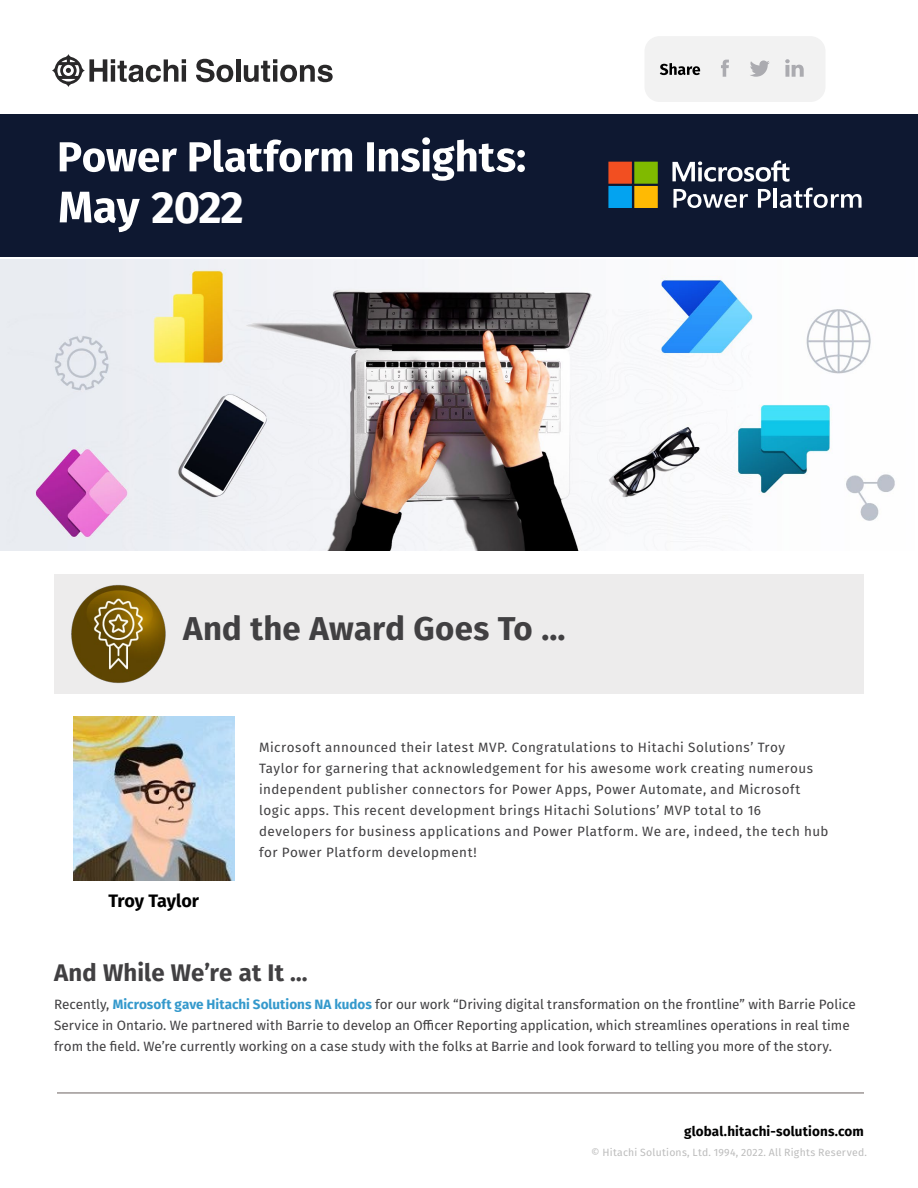
<style>
.page{position:relative;width:918px;height:1188px;background:#fff}
.page>*{position:absolute;margin:0;border:0;box-sizing:border-box;transform-origin:0 0}
.t1{font:700 45px "Fira Sans";color:#fff}
.t2{font:700 33px "Fira Sans";letter-spacing:.01em;color:#414042}
.t3{font:700 24px "Fira Sans";letter-spacing:.005em;color:#414042}
.t4{font:700 18px "Fira Sans";letter-spacing:-.01em;color:#000}
.t5{font:13.5px/21px "Fira Sans";letter-spacing:.03em;color:#414042}
.t6{font:13.5px/21px "Fira Sans";color:#414042}
.t7{font:700 13.5px "Fira Sans";letter-spacing:.01em;color:#000101}
.t8{font:10.5px "Fira Sans";letter-spacing:.02em;color:#bdbdbd}
.s1{font-weight:700;color:#3599cc}
</style>
<div class="page">
<div style="left:54px;top:574px;width:810px;height:119px;background:#edecec"></div>
<svg style="left:52px;top:54px;width:134px;height:33px"></svg>
<hr style="left:182px;top:65px;width:4px;height:17px;background:#292829">
<svg style="left:196px;top:59px;width:37px;height:23px"></svg>
<hr style="left:236px;top:59px;width:4px;height:23px;background:#292829">
<svg style="left:244px;top:59px;width:89px;height:23px"></svg>
<div style="left:0;top:114px;width:918px;height:143px;background:#0e1831"></div>
<svg style="left:60px;top:137px;width:465px;height:44px"></svg>
<svg style="left:672px;top:160px;width:118px;height:22px"></svg>
<svg style="left:608px;top:162px;width:50px;height:46px;background:#8d8b43"></svg>
<svg style="left:674px;top:189px;width:74px;height:19px"></svg>
<svg style="left:758px;top:189px;width:13px;height:19px"></svg>
<hr style="left:774px;top:188px;width:3px;height:20px;background:#fff">
<svg style="left:780px;top:188px;width:82px;height:20px"></svg>
<img style="left:0;top:259px;width:895px;height:292px">
<hr style="left:57px;top:1093px;width:807px;height:1px;background:#6c6361">
<div style="left:644px;top:36px;width:182px;height:66px;background:#f2f2f2;border-radius:15px"></div>
<svg style="left:660px;top:63px;width:40px;height:12px"></svg>
<svg style="left:721px;top:60px;width:8px;height:17px"></svg>
<svg style="left:750px;top:60px;width:20px;height:17px"></svg>
<svg style="left:785px;top:59px;width:19px;height:18px"></svg>
<img style="left:73px;top:717px;width:161px;height:164px">
<img style="left:71px;top:584px;width:95px;height:100px">
<svg style="left:60px;top:192px;width:80px;height:40px"></svg>
<h1 class="t1" style="left:152px;top:169px;width:94px">2022</h1>
<h2 class="t2" style="left:183px;top:600px;width:384px">And the Award Goes To …</h2>
<h3 class="t4" style="left:108px;top:885px;width:92px">Troy Taylor</h3>
<p class="t5" style="left:259px;top:737px;width:571px">Microsoft announced their latest MVP. Congratulations to Hitachi Solutions’ Troy<br>Taylor for garnering that acknowledgement for his awesome work creating numerous independent publisher connectors for Power Apps, Power Automate, and Microsoft logic apps. This recent development brings Hitachi Solutions’ MVP total to 16 developers for business applications and Power Platform. We are, indeed, the tech hub for Power Platform development!</p>
<h3 class="t3" style="left:54px;top:953px;width:255px">And While We’re at It …</h3>
<p class="t6" style="left:54px;top:993px;width:803px">Recently, <span class="s1">Microsoft gave Hitachi Solutions NA kudos</span> for our work “Driving digital transformation on the frontline” with Barrie Police<br>Service in Ontario. We partnered with Barrie to develop an Officer Reporting application, which streamlines operations in real time from the field. We’re currently working on a case study with the folks at Barrie and look forward to telling you more of the story.</p>
<p class="t7" style="left:684px;top:1120px;width:181px">global.hitachi-solutions.com</p>
<p class="t8" style="left:591px;top:1145px;width:277px">© Hitachi Solutions, Ltd. 1994, 2022. All Rights Reserved.</p>
</div>
